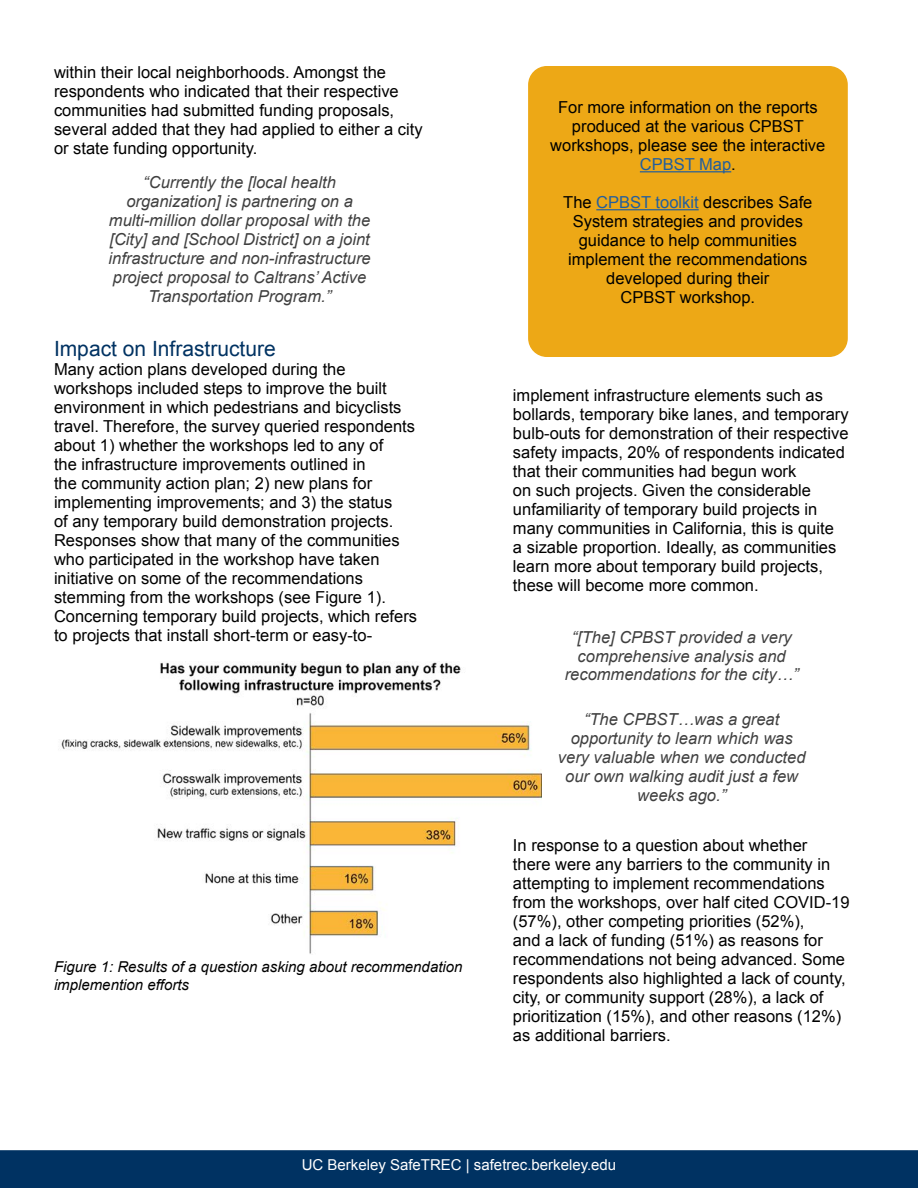
<style>
.page{position:relative;width:918px;height:1188px;background:#fff}
.page>*{position:absolute;margin:0;border:0;box-sizing:border-box;transform-origin:0 0}
.t1{font:21px "Arial";color:#003262}
.t2{font:16.5px/18.9px "Arial";color:#000}
.t3{font:italic 16.5px/18.9px "Arial";color:#404040;text-align:center}
.t4{font:italic 15px/18px "Arial";color:#000}
.t5{font:15px "Arial";color:#fff}
.s1{color:#215e9e}
</style>
<div class="page">
<div style="left:1px;top:1151px;width:916px;height:36px;background:#003262"></div>
<div style="left:0;top:1150px;width:918px;height:38px;border:2px solid #003262"></div>
<img style="left:61px;top:661px;width:481px;height:293px">
<div style="left:529px;top:67px;width:318px;height:289px;background:#eda816;border-radius:18px"></div>
<hr style="left:640px;top:171px;width:91px;height:1px;background:#215e9e">
<hr style="left:596px;top:209px;width:103px;height:1px;background:#215e9e">
<div style="left:528px;top:66px;width:320px;height:291px;border:2px solid #eda816;border-radius:18px"></div>
<p class="t2" style="left:54px;top:63px;width:370px">within their local neighborhoods. Amongst the respondents who indicated that their respective communities had submitted funding proposals, several added that they had applied to either a city or state funding opportunity.</p>
<p class="t3" style="left:108px;top:173px;width:264px">“Currently the [local health organization] is partnering on a multi-million dollar proposal with the [City] and [School District] on a joint infrastructure and non-infrastructure project proposal to Caltrans’ Active Transportation Program.”</p>
<p class="t1" style="left:54px;top:335px;width:223px">Impact on Infrastructure</p>
<p class="t2" style="left:54px;top:360px;width:365px">Many action plans developed during the workshops included steps to improve the built environment in which pedestrians and bicyclists travel. Therefore, the survey queried respondents about 1) whether the workshops led to any of<br>the infrastructure improvements outlined in<br>the community action plan; 2) new plans for implementing improvements; and 3) the status<br>of any temporary build demonstration projects.<br>Responses show that many of the communities who participated in the workshop have taken initiative on some of the recommendations stemming from the workshops (see Figure 1).<br>Concerning temporary build projects, which refers to projects that install short-term or easy-to-</p>
<p class="t4" style="left:54px;top:958px;width:410px">Figure 1: Results of a question asking about recommendation implemention efforts</p>
<p class="t2" style="left:550px;top:98px;width:277px;text-align:center">For more information on the reports produced at the various CPBST workshops, please see the interactive<br><span class="s1">CPBST Map</span>.</p>
<p class="t2" style="left:563px;top:193px;width:251px;text-align:center">The <span class="s1">CPBST toolkit</span> describes Safe<br>System strategies and provides guidance to help communities implement the recommendations developed during their<br>CPBST workshop.</p>
<p class="t2" style="left:513px;top:386px;width:337px">implement infrastructure elements such as bollards, temporary bike lanes, and temporary bulb-outs for demonstration of their respective safety impacts, 20% of respondents indicated that their communities had begun work<br>on such projects. Given the considerable unfamiliarity of temporary build projects in many communities in California, this is quite<br>a sizable proportion. Ideally, as communities learn more about temporary build projects, these will become more common.</p>
<p class="t3" style="left:565px;top:628px;width:235px">“[The] CPBST provided a very comprehensive analysis and recommendations for the city…”</p>
<p class="t3" style="left:558px;top:710px;width:249px">“The CPBST…was a great opportunity to learn which was very valuable when we conducted our own walking audit just a few weeks ago.”</p>
<p class="t2" style="left:513px;top:836px;width:338px">In response to a question about whether<br>there were any barriers to the community in attempting to implement recommendations from the workshops, over half cited COVID-19 (57%), other competing priorities (52%),<br>and a lack of funding (51%) as reasons for recommendations not being advanced. Some respondents also highlighted a lack of county, city, or community support (28%), a lack of prioritization (15%), and other reasons (12%) as additional barriers.</p>
<p class="t5" style="left:302px;top:1155px;width:316px">UC Berkeley SafeTREC | safetrec.berkeley.edu</p>
</div>
